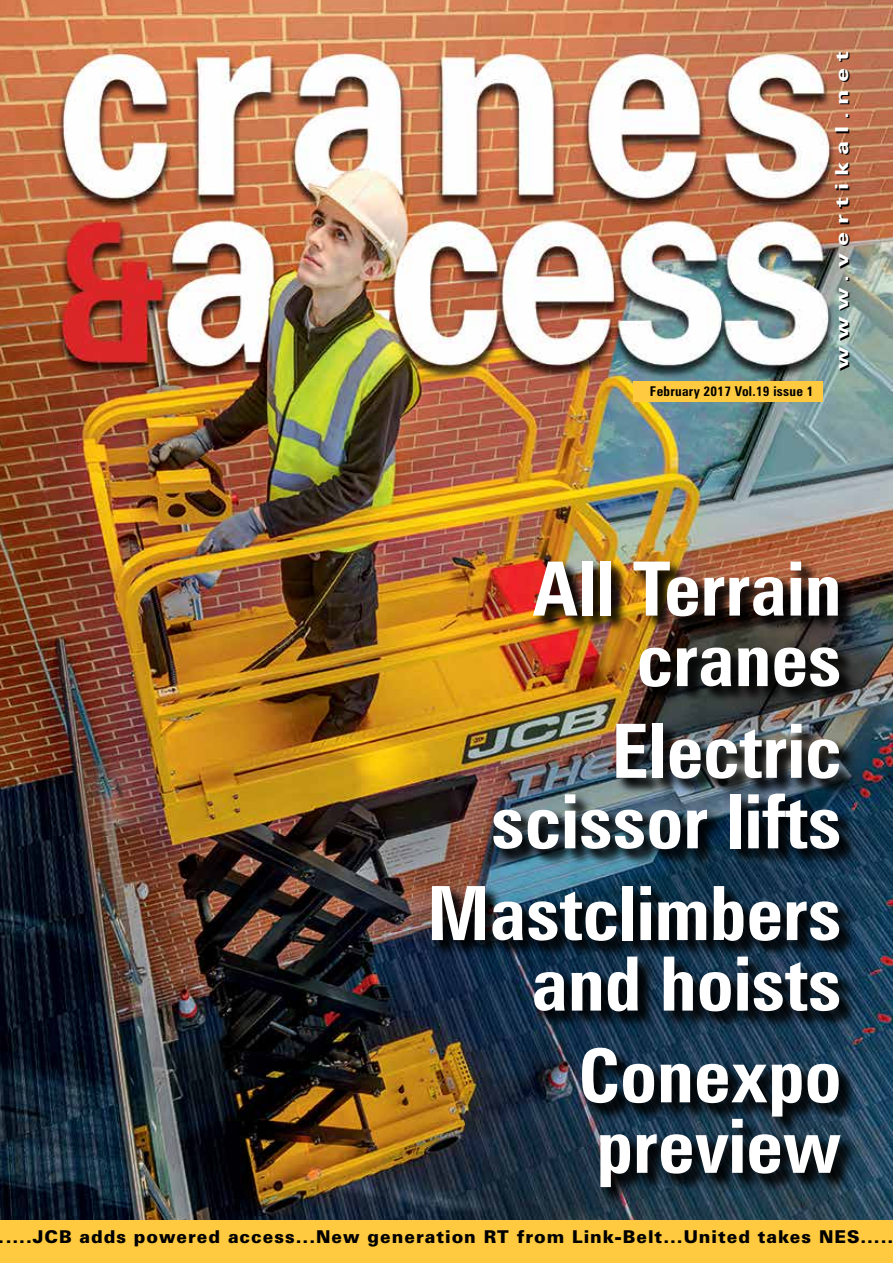
<style>
.page{position:relative;width:893px;height:1263px;background:#fff}
.page>*{position:absolute;margin:0;border:0;box-sizing:border-box;transform-origin:0 0}
.t1{font:700 condensed 75px/70.5px "Zurich BT";color:#fff;text-align:right}
.t2{font:700 18px "Zurich BT";letter-spacing:.28em;color:#000;scale:1.43 1}
.t3{font:900 17.7px "Zurich BT";letter-spacing:.055em;color:#000}
.t4{font:700 condensed 13.5px "Zurich BT";letter-spacing:.02em;color:#000}
</style>
<div class="page">
<img style="left:0;top:0;width:893px;height:1221px">
<div style="left:0;top:1221px;width:893px;height:42px;background:#ffca3f"></div>
<div style="left:430px;top:559px;width:424px;height:642px;background:#000;opacity:.85"></div>
<div style="left:633px;top:381px;width:189px;height:21px;background:#ffca3f"></div>
<p class="t4" style="left:650px;top:383px;width:165px">February 2017 Vol.19 issue 1</p>
<p class="t2" style="left:832px;top:371px;width:224px;rotate:-90deg">www.vertikal.net</p>
<p class="t2" style="left:840px;top:372px;width:224px;rotate:-90deg">www.vertikal.net</p>
<h1 class="t1" style="left:532px;top:553px;width:311px">All Terrain cranes</h1>
<h1 class="t1" style="left:491px;top:715px;width:352px">Electric scissor lifts</h1>
<h1 class="t1" style="left:427px;top:877px;width:416px">Mastclimbers and hoists</h1>
<h1 class="t1" style="left:578px;top:1040px;width:265px;text-align:left">Conexpo preview</h1>
<p class="t3" style="left:-1px;top:1226px;width:896px">.....JCB adds powered access...New generation RT from Link-Belt...United takes NES.....</p>
</div>
